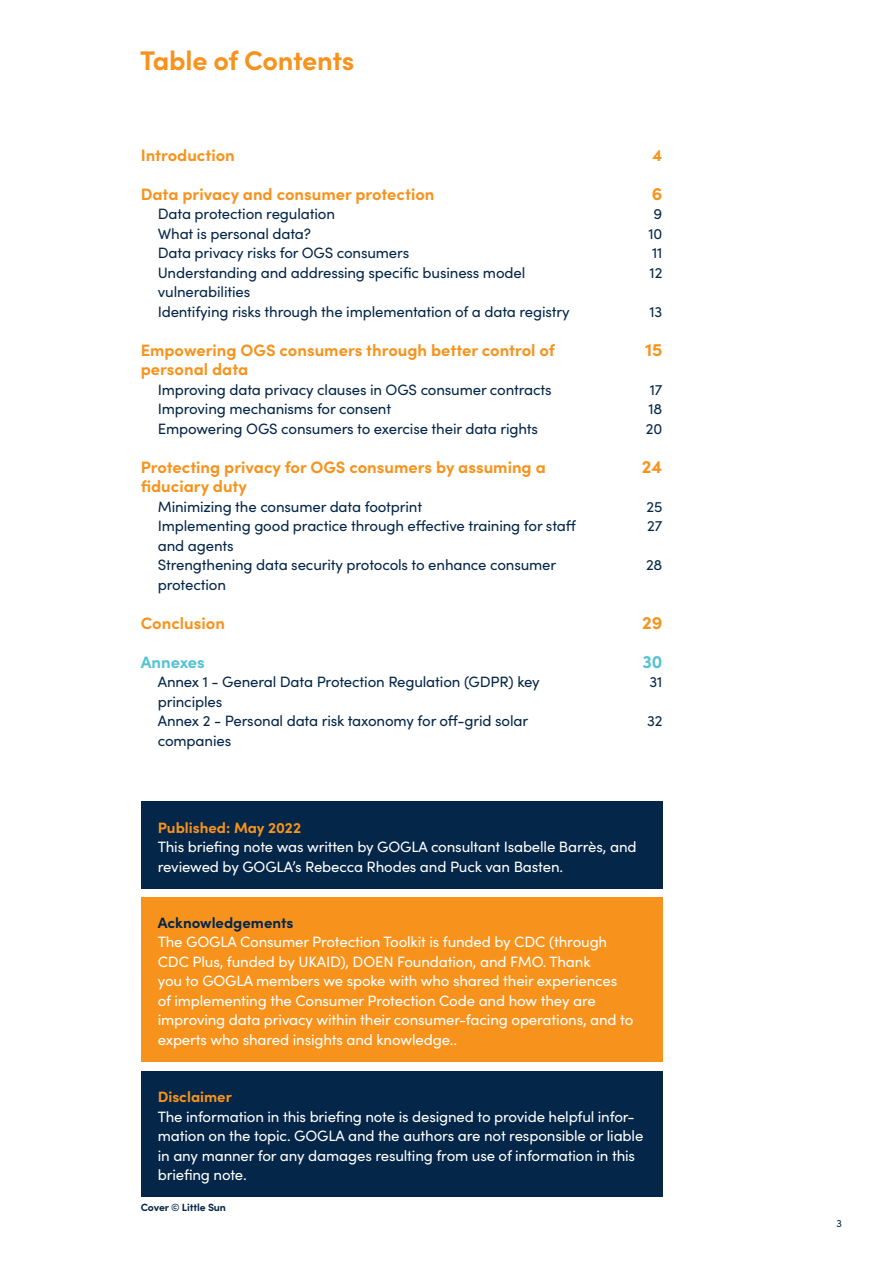
<style>
.page{position:relative;width:893px;height:1263px;background:#fff}
.page>*{position:absolute;margin:0;border:0;box-sizing:border-box;transform-origin:0 0}
.t1{font:700 27px "Sofia Pro";letter-spacing:-.015em;color:#f7931d}
.t2{font:700 18px "Sofia Pro";color:#f7931d}
.t3{font:700 18px "Sofia Pro";color:#54c2d4}
.t4{font:700 16.5px/19.5px "Sofia Pro";color:#f7931d}
.t5{font:700 16.5px "Sofia Pro";color:#54c2d4}
.t6{font:15px/19.5px "Sofia Pro";letter-spacing:-.01em;color:#042648}
.t7{font:15px/19.5px "Sofia Pro";letter-spacing:-.01em;color:#fff}
.t8{font:700 15px "Sofia Pro";color:#f7931d}
.t9{font:700 15px "Sofia Pro";color:#042648}
.t10{font:700 10.5px "Sofia Pro";letter-spacing:-.01em;color:#042648}
.t11{font:10.5px "Sofia Pro";color:#042648}
</style>
<div class="page">
<div style="left:141px;top:897px;width:521px;height:165px;background:#f7931d"></div>
<div style="left:141px;top:801px;width:521px;height:88px;background:#042648"></div>
<div style="left:141px;top:1071px;width:521px;height:126px;background:#042648"></div>
<p class="t1" style="left:140px;top:40px;width:215px">Table of Contents</p>
<p class="t4" style="left:141px;top:144px;width:96px">Introduction</p>
<p class="t4" style="left:141px;top:183px;width:295px">Data privacy and consumer protection</p>
<p class="t6" style="left:158px;top:203px;width:179px">Data protection regulation</p>
<p class="t6" style="left:158px;top:223px;width:155px">What is personal data?</p>
<p class="t6" style="left:158px;top:242px;width:253px">Data privacy risks for OGS consumers</p>
<p class="t6" style="left:158px;top:262px;width:369px">Understanding and addressing specific business model vulnerabilities</p>
<p class="t6" style="left:158px;top:301px;width:413px">Identifying risks through the implementation of a data registry</p>
<p class="t4" style="left:141px;top:339px;width:415px">Empowering OGS consumers through better control of personal data</p>
<p class="t6" style="left:158px;top:379px;width:395px">Improving data privacy clauses in OGS consumer contracts</p>
<p class="t6" style="left:158px;top:398px;width:235px">Improving mechanisms for consent</p>
<p class="t6" style="left:158px;top:418px;width:382px">Empowering OGS consumers to exercise their data rights</p>
<p class="t4" style="left:141px;top:456px;width:406px">Protecting privacy for OGS consumers by assuming a fiduciary duty</p>
<p class="t6" style="left:158px;top:496px;width:266px">Minimizing the consumer data footprint</p>
<p class="t6" style="left:158px;top:515px;width:420px">Implementing good practice through effective training for staff and agents</p>
<p class="t6" style="left:158px;top:554px;width:400px">Strengthening data security protocols to enhance consumer protection</p>
<p class="t4" style="left:141px;top:612px;width:86px">Conclusion</p>
<p class="t5" style="left:141px;top:649px;width:66px">Annexes</p>
<p class="t6" style="left:158px;top:671px;width:383px">Annex 1 - General Data Protection Regulation (GDPR) key principles</p>
<p class="t6" style="left:158px;top:710px;width:372px">Annex 2 - Personal data risk taxonomy for off-grid solar companies</p>
<p class="t4" style="left:652px;top:144px;width:11px">4</p>
<p class="t2" style="left:652px;top:180px;width:12px">6</p>
<p class="t6" style="left:654px;top:203px;width:10px">9</p>
<p class="t6" style="left:648px;top:223px;width:15px">10</p>
<p class="t6" style="left:652px;top:242px;width:12px">11</p>
<p class="t6" style="left:650px;top:262px;width:14px">12</p>
<p class="t6" style="left:649px;top:301px;width:14px">13</p>
<p class="t2" style="left:645px;top:336px;width:19px">15</p>
<p class="t6" style="left:650px;top:379px;width:14px">17</p>
<p class="t6" style="left:648px;top:398px;width:15px">18</p>
<p class="t6" style="left:646px;top:418px;width:18px">20</p>
<p class="t2" style="left:642px;top:453px;width:22px">24</p>
<p class="t6" style="left:646px;top:496px;width:17px">25</p>
<p class="t6" style="left:647px;top:515px;width:17px">27</p>
<p class="t6" style="left:646px;top:554px;width:18px">28</p>
<p class="t2" style="left:642px;top:609px;width:22px">29</p>
<p class="t3" style="left:642px;top:648px;width:21px">30</p>
<p class="t6" style="left:649px;top:671px;width:14px">31</p>
<p class="t6" style="left:647px;top:710px;width:17px">32</p>
<p class="t8" style="left:158px;top:816px;width:145px">Published: May 2022</p>
<p class="t7" style="left:158px;top:836px;width:480px">This briefing note was written by GOGLA consultant Isabelle Barrès, and reviewed by GOGLA’s Rebecca Rhodes and Puck van Basten.</p>
<p class="t9" style="left:158px;top:911px;width:137px">Acknowledgements</p>
<p class="t7" style="left:158px;top:931px;width:477px">The GOGLA Consumer Protection Toolkit is funded by CDC (through CDC Plus, funded by UKAID), DOEN Foundation, and FMO. Thank<br>you to GOGLA members we spoke with who shared their experiences of implementing the Consumer Protection Code and how they are improving data privacy within their consumer-facing operations, and to experts who shared insights and knowledge..</p>
<p class="t8" style="left:158px;top:1085px;width:76px">Disclaimer</p>
<p class="t7" style="left:158px;top:1106px;width:487px">The information in this briefing note is designed to provide helpful infor&shy;mation on the topic. GOGLA and the authors are not responsible or liable in any manner for any damages resulting from use of information in this briefing note.</p>
<p class="t10" style="left:141px;top:1199px;width:87px">Cover © Little Sun</p>
<p class="t11" style="left:836px;top:1216px;width:7px">3</p>
</div>
